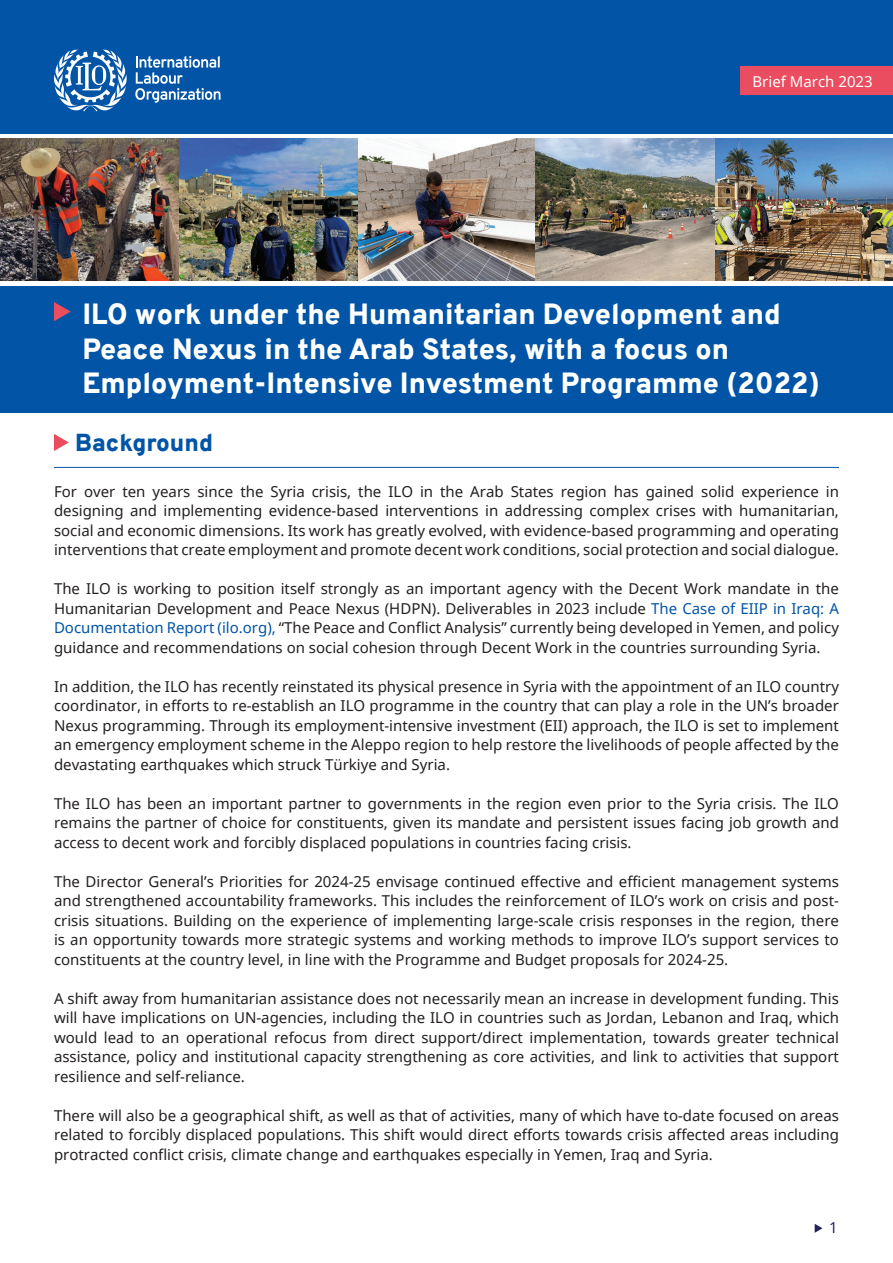
<style>
.page{position:relative;width:893px;height:1263px;background:#fff}
.page>*{position:absolute;margin:0;border:0;box-sizing:border-box;transform-origin:0 0}
.t1{font:900 28.5px/34.2px "Overpass";color:#fff}
.t2{font:900 24px "Overpass";color:#0154a6}
.t3{font:15px/19.5px "Noto Sans";color:#231f20;text-align:justify}
.t4{font:15px "Noto Sans";color:#fff}
.t5{font:15px "Noto Sans";color:#25215e}
.s1{color:#0154a6}
</style>
<div class="page">
<svg style="left:815px;top:1224px;width:7px;height:9px"></svg>
<div style="left:0;top:0;width:893px;height:133px;background:#0154a6"></div>
<img style="left:0;top:139px;width:893px;height:142px">
<svg style="left:135px;top:56px;width:86px;height:47px"></svg>
<svg style="left:54px;top:49px;width:73px;height:62px"></svg>
<div style="left:0;top:286px;width:893px;height:127px;background:#0154a6"></div>
<svg style="left:54px;top:302px;width:17px;height:19px"></svg>
<svg style="left:54px;top:434px;width:15px;height:17px"></svg>
<hr style="left:54px;top:467px;width:785px;height:1px;background:#0e55a5">
<div style="left:741px;top:66px;width:152px;height:28px;background:#e94d5f"></div>
<p class="t4" style="left:752px;top:71px;width:122px">Brief March 2023</p>
<h1 class="t1" style="left:82px;top:297px;width:739px">ILO work under the Humanitarian Development and<br>Peace Nexus in the Arab States, with a focus on<br>Employment-Intensive Investment Programme (2022)</h1>
<h2 class="t2" style="left:75px;top:426px;width:139px">Background</h2>
<p class="t3" style="left:54px;top:481px;width:786px">For over ten years since the Syria crisis, the ILO in the Arab States region has gained solid experience in designing and implementing evidence-based interventions in addressing complex crises with humanitarian, social and economic dimensions. Its work has greatly evolved, with evidence-based programming and operating interventions that create employment and promote decent work conditions, social protection and social dialogue.</p>
<p class="t3" style="left:54px;top:579px;width:786px">The ILO is working to position itself strongly as an important agency with the Decent Work mandate in the Humanitarian Development and Peace Nexus (HDPN). Deliverables in 2023 include <span class="s1">The Case of EIIP in Iraq: A Documentation Report (ilo.org),</span> “The Peace and Conflict Analysis” currently being developed in Yemen, and policy guidance and recommendations on social cohesion through Decent Work in the countries surrounding Syria.</p>
<p class="t3" style="left:54px;top:676px;width:786px">In addition, the ILO has recently reinstated its physical presence in Syria with the appointment of an ILO country coordinator, in efforts to re-establish an ILO programme in the country that can play a role in the UN’s broader Nexus programming. Through its employment-intensive investment (EII) approach, the ILO is set to implement an emergency employment scheme in the Aleppo region to help restore the livelihoods of people affected by the devastating earthquakes which struck Türkiye and Syria.</p>
<p class="t3" style="left:54px;top:793px;width:786px">The ILO has been an important partner to governments in the region even prior to the Syria crisis. The ILO remains the partner of choice for constituents, given its mandate and persistent issues facing job growth and access to decent work and forcibly displaced populations in countries facing crisis.</p>
<p class="t3" style="left:54px;top:871px;width:786px">The Director General’s Priorities for 2024-25 envisage continued effective and efficient management systems and strengthened accountability frameworks. This includes the reinforcement of ILO’s work on crisis and post&shy;crisis situations. Building on the experience of implementing large-scale crisis responses in the region, there is an opportunity towards more strategic systems and working methods to improve ILO’s support services to constituents at the country level, in line with the Programme and Budget proposals for 2024-25.</p>
<p class="t3" style="left:54px;top:988px;width:786px">A shift away from humanitarian assistance does not necessarily mean an increase in development funding. This will have implications on UN-agencies, including the ILO in countries such as Jordan, Lebanon and Iraq, which would lead to an operational refocus from direct support/direct implementation, towards greater technical assistance, policy and institutional capacity strengthening as core activities, and link to activities that support resilience and self-reliance.</p>
<p class="t3" style="left:54px;top:1105px;width:786px">There will also be a geographical shift, as well as that of activities, many of which have to-date focused on areas related to forcibly displaced populations. This shift would direct efforts towards crisis affected areas including protracted conflict crisis, climate change and earthquakes especially in Yemen, Iraq and Syria.</p>
<p class="t5" style="left:829px;top:1217px;width:10px">1</p>
</div>
